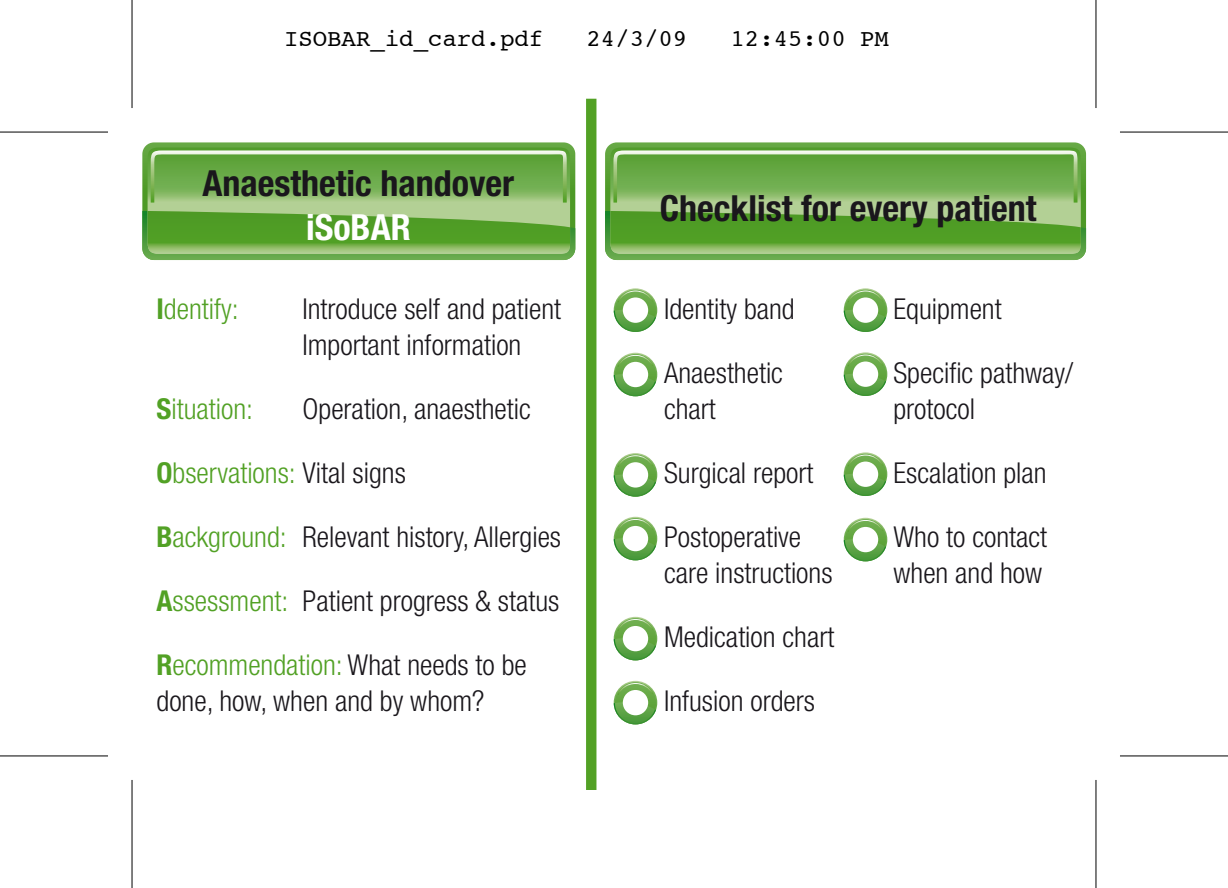
<style>
.page{position:relative;width:1228px;height:888px;background:#fff}
.page>*{position:absolute;margin:0;border:0;box-sizing:border-box;transform-origin:0 0}
.t1{font:700 condensed 36px "Helvetica Neue";color:#1a171c}
.t2{font:700 condensed 36px "Helvetica Neue";color:#fff}
.t3{font:300 condensed 28.8px/36px "Helvetica Neue";color:#1a171c}
.t4{font:300 condensed 28.8px "Helvetica Neue";color:#52a125}
.t5{font:24px "Courier";color:#000}
.s1{font-weight:700}
.s2{color:#1a171c}
.s3{font-weight:700;color:#52a125}
.s4{color:#52a125}
</style>
<div class="page">
<svg style="left:142px;top:142px;width:433px;height:118px;background:#6eac4d"></svg>
<svg style="left:148px;top:147px;width:422px;height:107px;background:#99c279"></svg>
<svg style="left:142px;top:211px;width:433px;height:49px;background:#6cab46"></svg>
<svg style="left:151px;top:150px;width:416px;height:52px;background:#7bb45c"></svg>
<svg style="left:605px;top:142px;width:481px;height:118px;background:#6dac4d"></svg>
<svg style="left:610px;top:147px;width:471px;height:107px;background:#99c279"></svg>
<svg style="left:605px;top:211px;width:481px;height:49px;background:#6bab46"></svg>
<svg style="left:613px;top:150px;width:464px;height:52px;background:#7bb35c"></svg>
<div style="left:586px;top:99px;width:10px;height:691px;background:#52a125"></div>
<svg style="left:614px;top:288px;width:43px;height:44px"></svg>
<svg style="left:614px;top:290px;width:42px;height:42px"></svg>
<div style="left:623px;top:297px;width:25px;height:26px;background:#fff;border-radius:50%"></div>
<svg style="left:844px;top:288px;width:43px;height:44px"></svg>
<svg style="left:844px;top:290px;width:42px;height:42px"></svg>
<div style="left:853px;top:297px;width:25px;height:26px;background:#fff;border-radius:50%"></div>
<svg style="left:844px;top:352px;width:43px;height:44px"></svg>
<svg style="left:844px;top:354px;width:42px;height:42px"></svg>
<div style="left:853px;top:361px;width:25px;height:26px;background:#fff;border-radius:50%"></div>
<svg style="left:844px;top:452px;width:43px;height:44px"></svg>
<svg style="left:844px;top:454px;width:42px;height:42px"></svg>
<div style="left:853px;top:461px;width:25px;height:26px;background:#fff;border-radius:50%"></div>
<svg style="left:844px;top:518px;width:43px;height:43px"></svg>
<svg style="left:844px;top:520px;width:42px;height:41px"></svg>
<div style="left:853px;top:527px;width:25px;height:25px;background:#fff;border-radius:50%"></div>
<svg style="left:614px;top:353px;width:43px;height:43px"></svg>
<svg style="left:614px;top:355px;width:42px;height:41px"></svg>
<div style="left:623px;top:362px;width:25px;height:25px;background:#fff;border-radius:50%"></div>
<svg style="left:614px;top:453px;width:43px;height:43px"></svg>
<svg style="left:614px;top:455px;width:42px;height:41px"></svg>
<div style="left:623px;top:462px;width:25px;height:25px;background:#fff;border-radius:50%"></div>
<svg style="left:614px;top:517px;width:43px;height:43px"></svg>
<svg style="left:614px;top:519px;width:42px;height:41px"></svg>
<div style="left:623px;top:526px;width:25px;height:25px;background:#fff;border-radius:50%"></div>
<svg style="left:614px;top:617px;width:43px;height:43px"></svg>
<svg style="left:614px;top:619px;width:42px;height:41px"></svg>
<div style="left:623px;top:626px;width:25px;height:25px;background:#fff;border-radius:50%"></div>
<svg style="left:614px;top:681px;width:43px;height:43px"></svg>
<svg style="left:614px;top:683px;width:42px;height:41px"></svg>
<div style="left:623px;top:690px;width:25px;height:25px;background:#fff;border-radius:50%"></div>
<svg style="left:0;top:756px;width:108px;height:1px"></svg>
<svg style="left:1120px;top:756px;width:108px;height:1px"></svg>
<svg style="left:1096px;top:0;width:1px;height:108px"></svg>
<svg style="left:1096px;top:780px;width:1px;height:108px"></svg>
<hr style="left:0;top:131px;width:108px;height:2px;background:#000">
<hr style="left:1120px;top:131px;width:108px;height:2px;background:#000">
<hr style="left:0;top:755px;width:108px;height:1px;background:#000">
<hr style="left:1120px;top:755px;width:108px;height:1px;background:#000">
<hr style="left:131px;top:0;width:2px;height:108px;background:#000">
<hr style="left:131px;top:780px;width:2px;height:108px;background:#000">
<hr style="left:1095px;top:0;width:1px;height:108px;background:#000">
<hr style="left:1095px;top:780px;width:1px;height:108px;background:#000">
<p class="t5" style="left:284px;top:25px;width:261px">ISOBAR_id_card.pdf</p>
<p class="t5" style="left:586px;top:25px;width:102px">24/3/09</p>
<p class="t5" style="left:730px;top:25px;width:160px">12:45:00 PM</p>
<p class="t1" style="left:203px;top:161px;width:313px">Anaesthetic handover</p>
<p class="t2" style="left:306px;top:205px;width:106px">iSoBAR</p>
<p class="t4" style="left:157px;top:292px;width:84px"><span class="s1">I</span>dentify:</p>
<p class="t3" style="left:303px;top:290px;width:260px">Introduce self and patient<br>Important information</p>
<p class="t4" style="left:157px;top:392px;width:98px"><span class="s1">S</span>ituation:</p>
<p class="t3" style="left:303px;top:390px;width:230px">Operation, anaesthetic</p>
<p class="t4" style="left:157px;top:456px;width:251px"><span class="s1">O</span>bservations: <span class="s2">Vital signs</span></p>
<p class="t3" style="left:157px;top:518px;width:406px"><span class="s3">B</span><span class="s4">ackground:</span> Relevant history, Allergies</p>
<p class="t3" style="left:157px;top:582px;width:404px"><span class="s3">A</span><span class="s4">ssessment:</span> Patient progress &amp; status</p>
<p class="t3" style="left:157px;top:646px;width:372px"><span class="s3">R</span><span class="s4">ecommendation:</span> What needs to be done, how, when and by whom?</p>
<p class="t1" style="left:660px;top:187px;width:378px">Checklist for every patient</p>
<p class="t3" style="left:664px;top:290px;width:132px">Identity band</p>
<p class="t3" style="left:664px;top:354px;width:120px">Anaesthetic chart</p>
<p class="t3" style="left:664px;top:454px;width:151px">Surgical report</p>
<p class="t3" style="left:664px;top:518px;width:170px">Postoperative care instructions</p>
<p class="t3" style="left:664px;top:618px;width:172px">Medication chart</p>
<p class="t3" style="left:664px;top:682px;width:152px">Infusion orders</p>
<p class="t3" style="left:893px;top:290px;width:110px">Equipment</p>
<p class="t3" style="left:893px;top:354px;width:181px">Specific pathway/ protocol</p>
<p class="t3" style="left:893px;top:454px;width:155px">Escalation plan</p>
<p class="t3" style="left:893px;top:518px;width:155px">Who to contact when and how</p>
</div>
